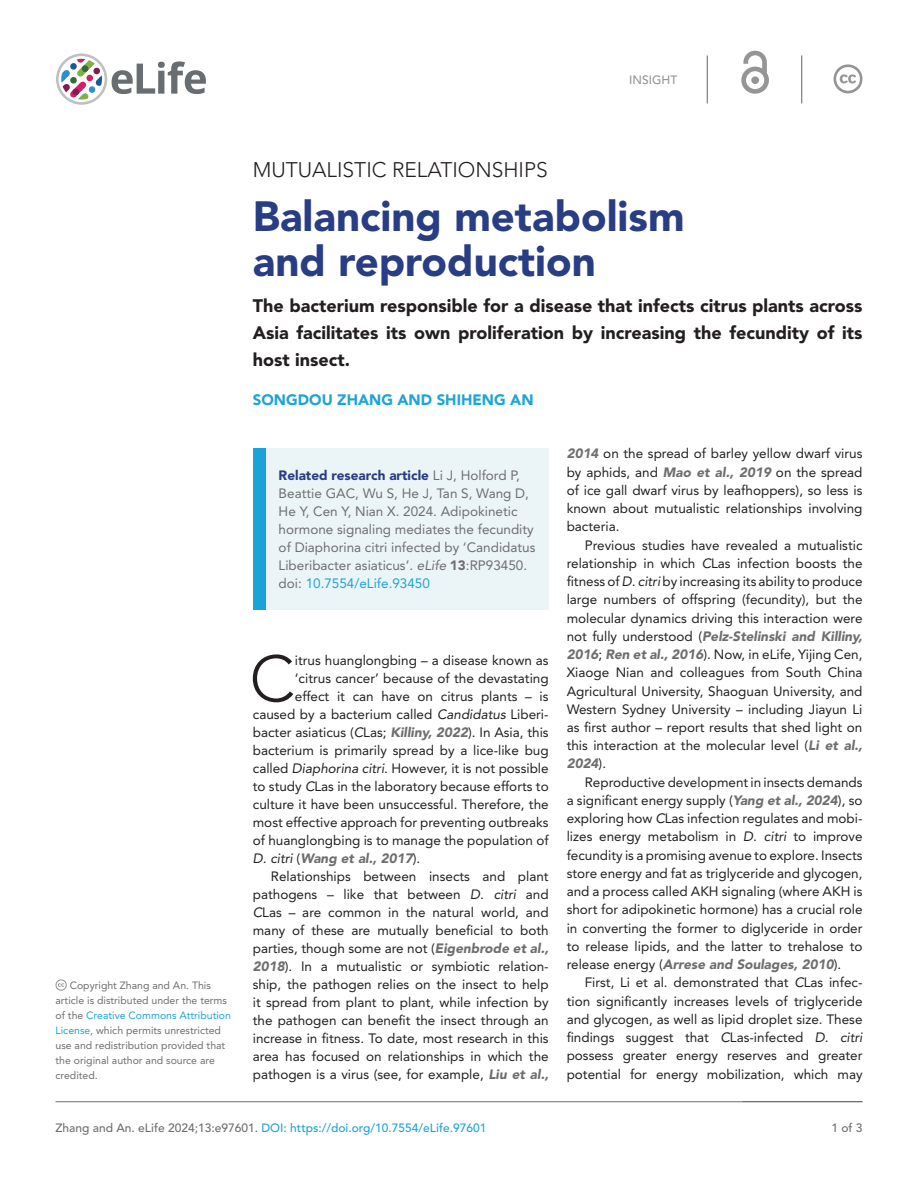
<style>
.page{position:relative;width:918px;height:1188px;background:#fff}
.page>*{position:absolute;margin:0;border:0;box-sizing:border-box;transform-origin:0 0}
.t1{font:300 64.35px "Avenir LT Std";color:#231f20}
.t2{font:900 42px/45px "Avenir LT Std";color:#283d84}
.t3{font:300 21px "Avenir LT Std";color:#231f20}
.t4{font:900 18px/27px "Avenir LT Std";color:#231f20;text-align:justify}
.t5{font:900 15px "Avenir LT Std";color:#1ea4d7}
.t6{font:13.5px/18.3px "Avenir LT Std";color:#231f20;text-align:justify}
.t7{font:13.5px/18px "Avenir LT Std";color:#6e6e70}
.t8{font:italic 900 13.5px "Avenir LT Std";color:#6e6e70}
.t9{font:500 12px "Avenir LT Std";color:#1ea4d7}
.t10{font:500 12px "Avenir LT Std";color:#939596}
.t11{font:500 12px "Avenir LT Std";color:#6e6e70}
.t12{font:10.5px/15px "Avenir LT Std";color:#6e6d70}
.s1{color:#1ea4d7}
.s2{font-weight:900;color:#283d84}
.s3{font-style:italic}
.s4{font-weight:900}
.s5{font-weight:900;font-style:italic;color:#6e6e70}
.s6{font-weight:400;color:#231f20}
.s7{font-weight:400;font-style:normal;color:#231f20}
.s8{color:#6e6e70}
</style>
<div class="page">
<svg style="left:741px;top:51px;width:28px;height:43px"></svg>
<svg style="left:834px;top:64px;width:28px;height:29px"></svg>
<hr style="left:707px;top:56px;width:1px;height:48px;background:#636366">
<hr style="left:802px;top:56px;width:1px;height:48px;background:#636366">
<svg style="left:56px;top:54px;width:150px;height:51px"></svg>
<hr style="left:56px;top:1101px;width:806px;height:1px;background:#6e6e70">
<svg style="left:56px;top:979px;width:11px;height:12px"></svg>
<div style="left:253px;top:448px;width:296px;height:162px;background:#ebf4f7"></div>
<div style="left:253px;top:448px;width:12px;height:162px;background:#1aa3d8"></div>
<p class="t10" style="left:629px;top:73px;width:50px">INSIGHT</p>
<p class="t12" style="left:56px;top:978px;width:177px;text-indent:14px">Copyright Zhang and An. This article is distributed under the terms of the <span class="s1">Creative Commons Attribution<br>License</span>, which permits unrestricted use and redistribution provided that the original author and source are credited.</p>
<h3 class="t3" style="left:253px;top:157px;width:296px">MUTUALISTIC RELATIONSHIPS</h3>
<h2 class="t2" style="left:253px;top:193px;width:433px">Balancing metabolism and reproduction</h2>
<h3 class="t4" style="left:253px;top:292px;width:611px">The bacterium responsible for a disease that infects citrus plants across Asia facilitates its own proliferation by increasing the fecundity of its host insect.</h3>
<p class="t5" style="left:253px;top:390px;width:282px">SONGDOU ZHANG AND SHIHENG AN</p>
<p class="t7" style="left:279px;top:466px;width:258px"><span class="s2">Related research article</span> Li J, Holford P, Beattie GAC, Wu S, He J, Tan S, Wang D, He Y, Cen Y, Nian X. 2024. Adipokinetic hormone signaling mediates the fecundity of Diaphorina citri infected by ‘Candidatus Liberibacter asiaticus’. <span class="s3">eLife</span> <span class="s4">13</span>:RP93450. doi: <span class="s1">10.7554/eLife.93450</span></p>
<h1 class="t1" style="left:250px;top:641px;width:47px">C</h1>
<p class="t6" style="left:295px;top:651px;width:255px">itrus huanglongbing – a disease known as</p>
<p class="t6" style="left:295px;top:669px;width:255px">‘citrus cancer’ because of the devastating</p>
<p class="t6" style="left:295px;top:687px;width:255px">effect it can have on citrus plants – is</p>
<p class="t6" style="left:253px;top:705px;width:297px">caused by a bacterium called <span class="s3">Candidatus</span> Liberi-</p>
<p class="t6" style="left:253px;top:723px;width:297px">bacter asiaticus (<span class="s3">C</span>Las; <span class="s5">Killiny, 2022</span>). In Asia, this</p>
<p class="t6" style="left:253px;top:741px;width:297px">bacterium is primarily spread by a lice-like bug</p>
<p class="t6" style="left:253px;top:759px;width:297px">called <span class="s3">Diaphorina citri</span>. However, it is not possible</p>
<p class="t6" style="left:253px;top:777px;width:297px">to study <span class="s3">C</span>Las in the laboratory because efforts to</p>
<p class="t6" style="left:253px;top:795px;width:297px">culture it have been unsuccessful. Therefore, the</p>
<p class="t6" style="left:253px;top:813px;width:297px">most effective approach for preventing outbreaks</p>
<p class="t6" style="left:253px;top:831px;width:297px">of huanglongbing is to manage the population of</p>
<p class="t8" style="left:253px;top:850px;width:169px"><span class="s6">D. citri</span> <span class="s7">(</span>Wang et al., 2017<span class="s7">).</span></p>
<p class="t6" style="left:271px;top:867px;width:279px">Relationships between insects and plant</p>
<p class="t6" style="left:253px;top:885px;width:297px">pathogens – like that between <span class="s3">D. citri</span> and</p>
<p class="t6" style="left:253px;top:903px;width:297px"><span class="s3">C</span>Las – are common in the natural world, and</p>
<p class="t6" style="left:253px;top:921px;width:297px">many of these are mutually beneficial to both</p>
<p class="t6" style="left:253px;top:939px;width:297px">parties, though some are not (<span class="s5">Eigenbrode et al.,</span></p>
<p class="t6" style="left:253px;top:957px;width:297px"><span class="s5">2018</span>). In a mutualistic or symbiotic relation-</p>
<p class="t6" style="left:253px;top:975px;width:297px">ship, the pathogen relies on the insect to help</p>
<p class="t6" style="left:253px;top:993px;width:297px">it spread from plant to plant, while infection by</p>
<p class="t6" style="left:253px;top:1011px;width:297px">the pathogen can benefit the insect through an</p>
<p class="t6" style="left:253px;top:1029px;width:297px">increase in fitness. To date, most research in this</p>
<p class="t6" style="left:253px;top:1047px;width:297px">area has focused on relationships in which the</p>
<p class="t6" style="left:253px;top:1065px;width:297px">pathogen is a virus (see, for example, <span class="s5">Liu et al.,</span></p>
<p class="t6" style="left:567px;top:445px;width:297px"><span class="s5">2014</span> on the spread of barley yellow dwarf virus by aphids, and <span class="s5">Mao et al., 2019</span> on the spread of ice gall dwarf virus by leafhoppers), so less is known about mutualistic relationships involving bacteria.</p>
<p class="t6" style="left:567px;top:536px;width:297px;text-indent:18px">Previous studies have revealed a mutualistic relationship in which <span class="s3">C</span>Las infection boosts the fitness of <span class="s3">D. citri</span> by increasing its ability to produce large numbers of offspring (fecundity), but the molecular dynamics driving this interaction were not fully understood (<span class="s5">Pelz-Stelinski and Killiny, 2016</span>; <span class="s5">Ren et al., 2016</span>). Now, in eLife, Yijing Cen, Xiaoge Nian and colleagues from South China Agricultural University, Shaoguan University, and Western Sydney University – including Jiayun Li as first author – report results that shed light on this interaction at the molecular level (<span class="s5">Li et al., 2024</span>).</p>
<p class="t6" style="left:567px;top:773px;width:297px;text-indent:18px">Reproductive development in insects demands a significant energy supply (<span class="s5">Yang et al., 2024</span>), so exploring how <span class="s3">C</span>Las infection regulates and mobi&shy;lizes energy metabolism in <span class="s3">D. citri</span> to improve fecundity is a promising avenue to explore. Insects store energy and fat as triglyceride and glycogen, and a process called AKH signaling (where AKH is short for adipokinetic hormone) has a crucial role in converting the former to diglyceride in order to release lipids, and the latter to trehalose to release energy (<span class="s5">Arrese and Soulages, 2010</span>).</p>
<p class="t6" style="left:567px;top:974px;width:297px;text-indent:18px">First, Li et al. demonstrated that <span class="s3">C</span>Las infec&shy;tion significantly increases levels of triglyceride and glycogen, as well as lipid droplet size. These findings suggest that <span class="s3">C</span>Las-infected <span class="s3">D. citri </span>possess greater energy reserves and greater potential for energy mobilization, which may</p>
<p class="t9" style="left:56px;top:1121px;width:432px"><span class="s8">Zhang and An. eLife 2024;13:e97601.</span> DOI: https://doi.org/10.7554/eLife.97601</p>
<p class="t11" style="left:831px;top:1121px;width:33px">1 of 3</p>
</div>
